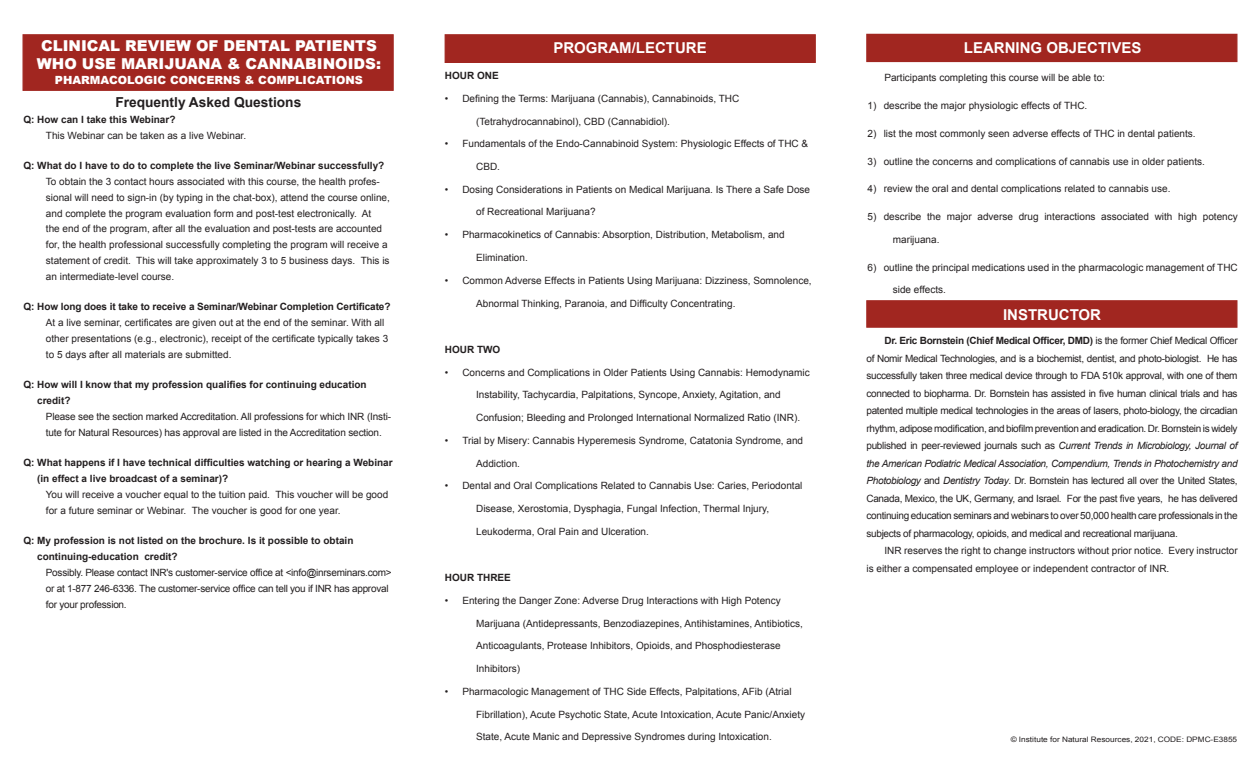
<style>
.page{position:relative;width:1260px;height:765px;background:#fff}
.page>*{position:absolute;margin:0;border:0;box-sizing:border-box;transform-origin:0 0}
.t1{font:900 15px/17.5px "Arial";color:#fff}
.t2{font:700 15px "Arial";color:#fff}
.t3{font:700 13.75px "Arial";color:#231f20}
.t4{font:900 11.25px "Arial";color:#fff}
.t5{font:10px/17.5px "Arial";color:#231f20}
.t6{font:700 10px/15.8px "Arial";color:#231f20}
.t7{font:10px/15.9px "Arial";letter-spacing:-.025em;color:#231f20}
.t8{font:7.5px "Arial";color:#231f20;scale:1.1 1}
.s1{font-weight:700}
.s2{font-style:italic}
</style>
<div class="page">
<div style="left:866px;top:34px;width:372px;height:28px;background:#a12620"></div>
<div style="left:866px;top:300px;width:372px;height:28px;background:#a12620;border:1px solid #a12620"></div>
<div style="left:22px;top:34px;width:372px;height:57px;background:#a12620;border:1px solid #a12620"></div>
<div style="left:445px;top:34px;width:371px;height:29px;background:#a12620;border:1px solid #a12620"></div>
<h1 class="t1" style="left:37px;top:37px;width:346px">CLINICAL REVIEW OF DENTAL PATIENTS<br>WHO USE MARIJUANA &amp; CANNABINOIDS:</h1>
<p class="t4" style="left:55px;top:71px;width:310px">PHARMACOLOGIC CONCERNS &amp; COMPLICATIONS</p>
<h2 class="t3" style="left:115px;top:93px;width:187px">Frequently Asked Questions</h2>
<p class="t6" style="left:23px;top:112px;width:154px">Q: How can I take this Webinar?</p>
<p class="t5" style="left:46px;top:127px;width:202px">This Webinar can be taken as a live Webinar.</p>
<p class="t6" style="left:23px;top:158px;width:362px">Q: What do I have to do to complete the live Seminar/Webinar successfully?</p>
<p class="t5" style="left:46px;top:174px;width:346px;line-height:15.8px">To obtain the 3 contact hours associated with this course, the health profes&shy;sional will need to sign-in (by typing in the chat-box), attend the course online, and complete the program evaluation form and post-test electronically. At<br>the end of the program, after all the evaluation and post-tests are accounted for, the health professional successfully completing the program will receive a statement of credit. This will take approximately 3 to 5 business days. This is an intermediate-level course.</p>
<p class="t6" style="left:23px;top:299px;width:369px">Q: How long does it take to receive a Seminar/Webinar Completion Certificate?</p>
<p class="t5" style="left:46px;top:315px;width:344px;line-height:15.8px">At a live seminar, certificates are given out at the end of the seminar. With all other presentations (e.g., electronic), receipt of the certificate typically takes 3 to 5 days after all materials are submitted.</p>
<p class="t6" style="left:37px;top:377px;width:331px;text-indent:-14px">Q: How will I know that my profession qualifies for continuing education credit?</p>
<p class="t5" style="left:46px;top:409px;width:347px;line-height:15.8px">Please see the section marked Accreditation. All professions for which INR (Insti&shy;tute for Natural Resources) has approval are listed in the Accreditation section.</p>
<p class="t6" style="left:37px;top:455px;width:357px;text-indent:-14px">Q: What happens if I have technical difficulties watching or hearing a Webinar (in effect a live broadcast of a seminar)?</p>
<p class="t5" style="left:46px;top:487px;width:344px;line-height:15.8px">You will receive a voucher equal to the tuition paid. This voucher will be good for a future seminar or Webinar. The voucher is good for one year.</p>
<p class="t6" style="left:37px;top:533px;width:318px;text-indent:-14px">Q: My profession is not listed on the brochure. Is it possible to obtain continuing-education credit?</p>
<p class="t7" style="left:46px;top:565px;width:347px">Possibly. Please contact INR's customer-service office at &lt;info@inrseminars.com&gt; or at 1-877 246-6336. The customer-service office can tell you if INR has approval for your profession.</p>
<h1 class="t2" style="left:553px;top:38px;width:155px">PROGRAM/LECTURE</h1>
<p class="t6" style="left:445px;top:68px;width:55px">HOUR ONE</p>
<p class="t5" style="left:445px;top:89px;width:296px">• Defining the Terms: Marijuana (Cannabis), Cannabinoids, THC</p>
<p class="t5" style="left:476px;top:112px;width:195px">(Tetrahydrocannabinol), CBD (Cannabidiol).</p>
<p class="t5" style="left:445px;top:135px;width:365px">• Fundamentals of the Endo-Cannabinoid System: Physiologic Effects of THC &amp;</p>
<p class="t5" style="left:476px;top:158px;width:25px">CBD.</p>
<p class="t5" style="left:445px;top:181px;width:367px">• Dosing Considerations in Patients on Medical Marijuana. Is There a Safe Dose</p>
<p class="t5" style="left:476px;top:203px;width:121px">of Recreational Marijuana?</p>
<p class="t5" style="left:445px;top:226px;width:341px">• Pharmacokinetics of Cannabis: Absorption, Distribution, Metabolism, and</p>
<p class="t5" style="left:476px;top:249px;width:53px">Elimination.</p>
<p class="t5" style="left:445px;top:272px;width:368px">• Common Adverse Effects in Patients Using Marijuana: Dizziness, Somnolence,</p>
<p class="t5" style="left:476px;top:295px;width:261px">Abnormal Thinking, Paranoia, and Difficulty Concentrating.</p>
<p class="t6" style="left:445px;top:342px;width:57px">HOUR TWO</p>
<p class="t5" style="left:445px;top:363px;width:366px">• Concerns and Complications in Older Patients Using Cannabis: Hemodynamic</p>
<p class="t5" style="left:476px;top:386px;width:306px">Instability, Tachycardia, Palpitations, Syncope, Anxiety, Agitation, and</p>
<p class="t5" style="left:476px;top:409px;width:326px">Confusion; Bleeding and Prolonged International Normalized Ratio (INR).</p>
<p class="t5" style="left:445px;top:432px;width:360px">• Trial by Misery: Cannabis Hyperemesis Syndrome, Catatonia Syndrome, and</p>
<p class="t5" style="left:476px;top:454px;width:45px">Addiction.</p>
<p class="t5" style="left:445px;top:477px;width:359px">• Dental and Oral Complications Related to Cannabis Use: Caries, Periodontal</p>
<p class="t5" style="left:476px;top:500px;width:295px">Disease, Xerostomia, Dysphagia, Fungal Infection, Thermal Injury,</p>
<p class="t5" style="left:476px;top:523px;width:174px">Leukoderma, Oral Pain and Ulceration.</p>
<p class="t6" style="left:445px;top:570px;width:68px">HOUR THREE</p>
<p class="t5" style="left:445px;top:592px;width:337px">• Entering the Danger Zone: Adverse Drug Interactions with High Potency</p>
<p class="t5" style="left:476px;top:615px;width:328px">Marijuana (Antidepressants, Benzodiazepines, Antihistamines, Antibiotics,</p>
<p class="t5" style="left:476px;top:637px;width:306px">Anticoagulants, Protease Inhibitors, Opioids, and Phosphodiesterase</p>
<p class="t5" style="left:476px;top:660px;width:45px">Inhibitors)</p>
<p class="t5" style="left:445px;top:683px;width:348px">• Pharmacologic Management of THC Side Effects, Palpitations, AFib (Atrial</p>
<p class="t5" style="left:476px;top:705px;width:331px">Fibrillation), Acute Psychotic State, Acute Intoxication, Acute Panic/Anxiety</p>
<p class="t5" style="left:476px;top:728px;width:297px">State, Acute Manic and Depressive Syndromes during Intoxication.</p>
<h1 class="t2" style="left:964px;top:38px;width:179px">LEARNING OBJECTIVES</h1>
<p class="t5" style="left:884px;top:69px;width:222px">Participants completing this course will be able to:</p>
<p class="t5" style="left:868px;top:97px;width:221px">1) describe the major physiologic effects of THC.</p>
<p class="t5" style="left:868px;top:125px;width:330px">2) list the most commonly seen adverse effects of THC in dental patients.</p>
<p class="t5" style="left:868px;top:152px;width:339px">3) outline the concerns and complications of cannabis use in older patients.</p>
<p class="t5" style="left:868px;top:180px;width:305px">4) review the oral and dental complications related to cannabis use.</p>
<p class="t5" style="left:868px;top:208px;width:372px">5) describe the major adverse drug interactions associated with high potency</p>
<p class="t5" style="left:893px;top:231px;width:48px">marijuana.</p>
<p class="t5" style="left:868px;top:259px;width:372px">6) outline the principal medications used in the pharmacologic management of THC</p>
<p class="t5" style="left:893px;top:281px;width:55px">side effects.</p>
<h1 class="t2" style="left:1003px;top:304px;width:100px">INSTRUCTOR</h1>
<p class="t5" style="left:866px;top:332px;width:373px;text-align:justify;text-indent:18px"><span class="s1">Dr. Eric Bornstein (Chief Medical Officer, DMD)</span> is the former Chief Medical Officer of Nomir Medical Technologies, and is a biochemist, dentist, and photo-biologist. He has successfully taken three medical device through to FDA 510k approval, with one of them connected to biopharma. Dr. Bornstein has assisted in five human clinical trials and has patented multiple medical technologies in the areas of lasers, photo-biology, the circadian rhythm, adipose modification, and biofilm prevention and eradication. Dr. Bornstein is widely published in peer-reviewed journals such as <span class="s2">Current Trends in Microbiology, Journal of the American Podiatric Medical Association, Compendium, Trends in Photochemistry and Photobiology</span> and <span class="s2">Dentistry Today</span>. Dr. Bornstein has lectured all over the United States, Canada, Mexico, the UK, Germany, and Israel. For the past five years, he has delivered continuing education seminars and webinars to over 50,000 health care professionals in the subjects of pharmacology, opioids, and medical and recreational marijuana.</p>
<p class="t5" style="left:866px;top:542px;width:373px;text-indent:18px">INR reserves the right to change instructors without prior notice. Every instructor is either a compensated employee or independent contractor of INR.</p>
<p class="t8" style="left:1011px;top:735px;width:207px">© Institute for Natural Resources, 2021, CODE: DPMC-E3855</p>
</div>
